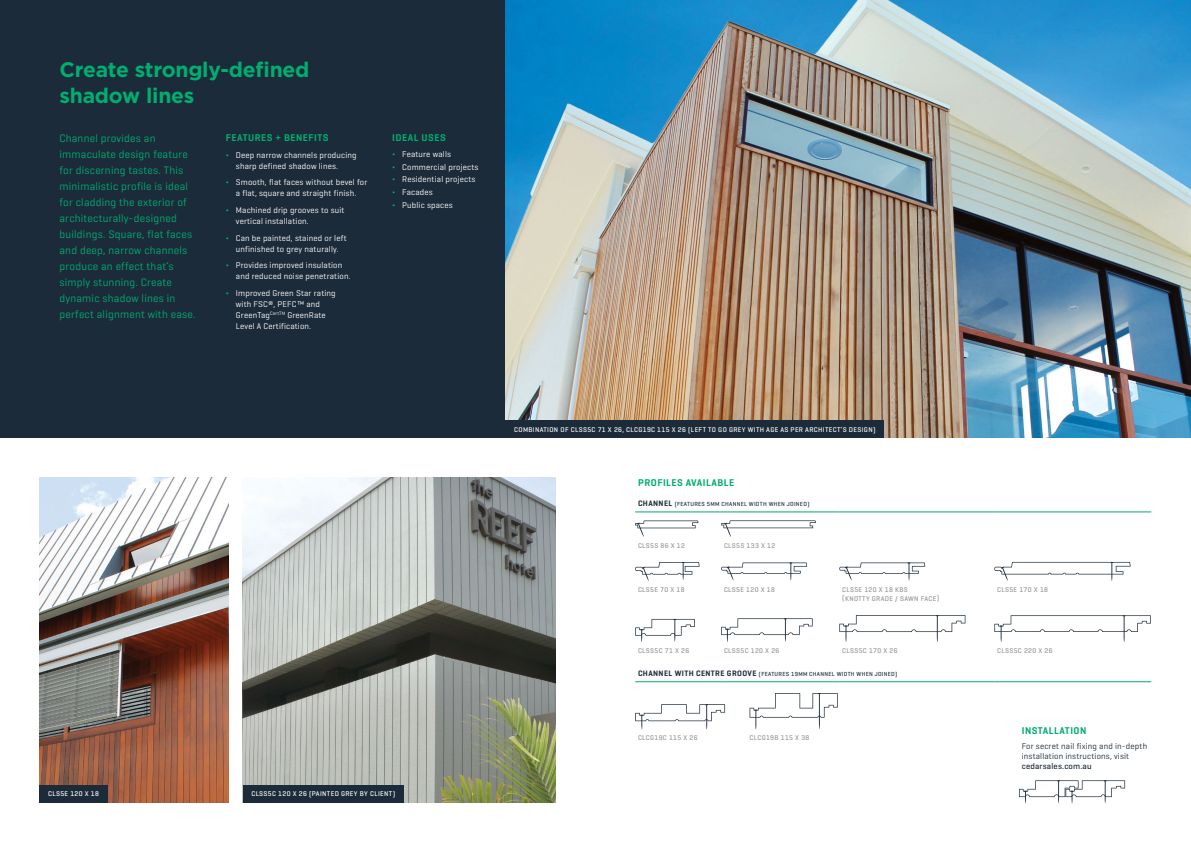
<style>
.page{position:relative;width:1191px;height:842px;background:#fff}
.page>*{position:absolute;margin:0;border:0;box-sizing:border-box;transform-origin:0 0}
.t1{font:700 21px/26px "Gotham";letter-spacing:-.01em;color:#00ae6f}
.t2{font:11px/16px "Geogrotesque";letter-spacing:.02em;color:#00ae6f}
.t3{font:600 10px "Geogrotesque";letter-spacing:.05em;color:#00ae6f}
.t4{font:8.5px/11px "Geogrotesque";letter-spacing:.02em;color:#fff}
.t5{font:8.5px/10px "Geogrotesque";letter-spacing:.02em;color:#1c2b39}
.t6{font:500 8.5px "Geogrotesque";letter-spacing:.02em;color:#1c2b39}
.t7{font:500 7px/9px "Geogrotesque";letter-spacing:.05em;color:#939598}
.t8{font:500 7px "Geogrotesque";letter-spacing:.05em;color:#fff}
.t9{font:500 6px "Geogrotesque";letter-spacing:.05em;color:#1c2b39}
.s1{color:#00ae6f}
.s2{font-weight:600;font-size:8px}
</style>
<div class="page">
<div style="left:0;top:0;width:506px;height:438px;background:#1c2b39"></div>
<img style="left:506px;top:0;width:685px;height:438px">
<div style="left:506px;top:421px;width:378px;height:17px;background:#1c2b39"></div>
<img style="left:243px;top:478px;width:313px;height:324px">
<img style="left:40px;top:478px;width:189px;height:324px">
<div style="left:40px;top:785px;width:68px;height:17px;background:#1c2b39"></div>
<div style="left:243px;top:785px;width:161px;height:17px;background:#1c2b39"></div>
<hr style="left:635px;top:681px;width:86px;height:1px;background:#00ae6f">
<hr style="left:721px;top:681px;width:118px;height:1px;background:#00ae6f">
<hr style="left:839px;top:681px;width:155px;height:1px;background:#00ae6f">
<hr style="left:994px;top:681px;width:157px;height:1px;background:#00ae6f">
<hr style="left:635px;top:512px;width:86px;height:1px;background:#00ae6f">
<hr style="left:721px;top:512px;width:118px;height:1px;background:#00ae6f">
<hr style="left:839px;top:512px;width:155px;height:1px;background:#00ae6f">
<hr style="left:994px;top:512px;width:157px;height:1px;background:#00ae6f">
<svg style="left:635px;top:520px;width:63px;height:17px"></svg>
<svg style="left:721px;top:520px;width:95px;height:17px"></svg>
<svg style="left:635px;top:562px;width:64px;height:19px"></svg>
<svg style="left:721px;top:562px;width:86px;height:18px"></svg>
<svg style="left:839px;top:562px;width:86px;height:18px"></svg>
<svg style="left:994px;top:562px;width:136px;height:19px"></svg>
<svg style="left:635px;top:619px;width:60px;height:23px"></svg>
<svg style="left:721px;top:618px;width:91px;height:24px"></svg>
<svg style="left:839px;top:615px;width:126px;height:27px"></svg>
<svg style="left:994px;top:615px;width:156px;height:27px"></svg>
<svg style="left:635px;top:704px;width:90px;height:25px"></svg>
<svg style="left:749px;top:693px;width:88px;height:36px"></svg>
<svg style="left:1019px;top:780px;width:106px;height:23px"></svg>
<h1 class="t1" style="left:60px;top:56px;width:251px">Create strongly-defined shadow lines</h1>
<p class="t2" style="left:60px;top:130px;width:137px">Channel provides an immaculate design feature for discerning tastes. This minimalistic profile is ideal for cladding the exterior of architecturally-designed buildings. Square, flat faces and deep, narrow channels produce an effect that’s simply stunning. Create dynamic shadow lines in perfect alignment with ease.</p>
<p class="t3" style="left:226px;top:131px;width:104px">FEATURES + BENEFITS</p>
<p class="t4" style="left:236px;top:149px;width:122px;text-indent:-10px"><span class="s1">¬</span> Deep narrow channels producing sharp defined shadow lines.</p>
<p class="t4" style="left:226px;top:177px;width:143px;text-align:center"><span class="s1">¬</span> Smooth, flat faces without bevel for a flat, square and straight finish.</p>
<p class="t4" style="left:236px;top:204px;width:110px;text-indent:-10px"><span class="s1">¬</span> Machined drip grooves to suit vertical installation.</p>
<p class="t4" style="left:226px;top:232px;width:122px;text-align:center"><span class="s1">¬</span> Can be painted, stained or left unfinished to grey naturally.</p>
<p class="t4" style="left:236px;top:260px;width:116px;text-indent:-10px"><span class="s1">¬</span> Provides improved insulation and reduced noise penetration.</p>
<p class="t4" style="left:236px;top:287px;width:101px;text-indent:-10px"><span class="s1">¬</span> Improved Green Star rating with FSC®, PEFC™ and<br>GreenTag<sup>CertTM</sup> GreenRate<br>Level A Certification.</p>
<p class="t3" style="left:392px;top:131px;width:55px">IDEAL USES</p>
<p class="t4" style="left:392px;top:147px;width:88px;line-height:12.8px"><span class="s1">¬</span> Feature walls<br><span class="s1">¬</span> Commercial projects <span class="s1">¬</span> Residential projects <span class="s1">¬</span> Facades<br><span class="s1">¬</span> Public spaces</p>
<p class="t8" style="left:48px;top:790px;width:52px">CLS5E 120 X 18</p>
<p class="t8" style="left:251px;top:790px;width:145px">CLSS5C 120 X 26 (PAINTED GREY BY CLIENT)</p>
<p class="t8" style="left:514px;top:425px;width:363px">COMBINATION OF CLSS5C 71 X 26, CLCG19C 115 X 26 (LEFT TO GO GREY WITH AGE AS PER ARCHITECT’S DESIGN)</p>
<p class="t3" style="left:638px;top:476px;width:98px">PROFILES AVAILABLE</p>
<p class="t9" style="left:638px;top:500px;width:173px"><span class="s2">CHANNEL</span> (FEATURES 5MM CHANNEL WIDTH WHEN JOINED)</p>
<p class="t7" style="left:638px;top:541px;width:48px">CLS5S 86 X 12</p>
<p class="t7" style="left:724px;top:541px;width:53px">CLS5S 133 X 12</p>
<p class="t7" style="left:638px;top:585px;width:48px">CLS5E 70 X 18</p>
<p class="t7" style="left:724px;top:585px;width:52px">CLS5E 120 X 18</p>
<p class="t7" style="left:842px;top:585px;width:98px">CLS5E 120 X 18 KBS<br>(KNOTTY GRADE / SAWN FACE)</p>
<p class="t7" style="left:997px;top:585px;width:52px">CLS5E 170 X 18</p>
<p class="t7" style="left:638px;top:646px;width:53px">CLSS5C 71 X 26</p>
<p class="t7" style="left:724px;top:646px;width:57px">CLSS5C 120 X 26</p>
<p class="t7" style="left:842px;top:646px;width:57px">CLSS5C 170 X 26</p>
<p class="t7" style="left:997px;top:646px;width:57px">CLSS5C 220 X 26</p>
<p class="t9" style="left:638px;top:670px;width:261px"><span class="s2">CHANNEL WITH CENTRE GROOVE</span> (FEATURES 19MM CHANNEL WIDTH WHEN JOINED)</p>
<p class="t7" style="left:638px;top:733px;width:61px">CLCG19C 115 X 26</p>
<p class="t7" style="left:749px;top:733px;width:61px">CLCG19B 115 X 38</p>
<p class="t3" style="left:1021px;top:724px;width:66px">INSTALLATION</p>
<p class="t5" style="left:1021px;top:741px;width:127px">For secret nail fixing and in-depth installation instructions, visit</p>
<p class="t6" style="left:1021px;top:761px;width:71px">cedarsales.com.au</p>
</div>
